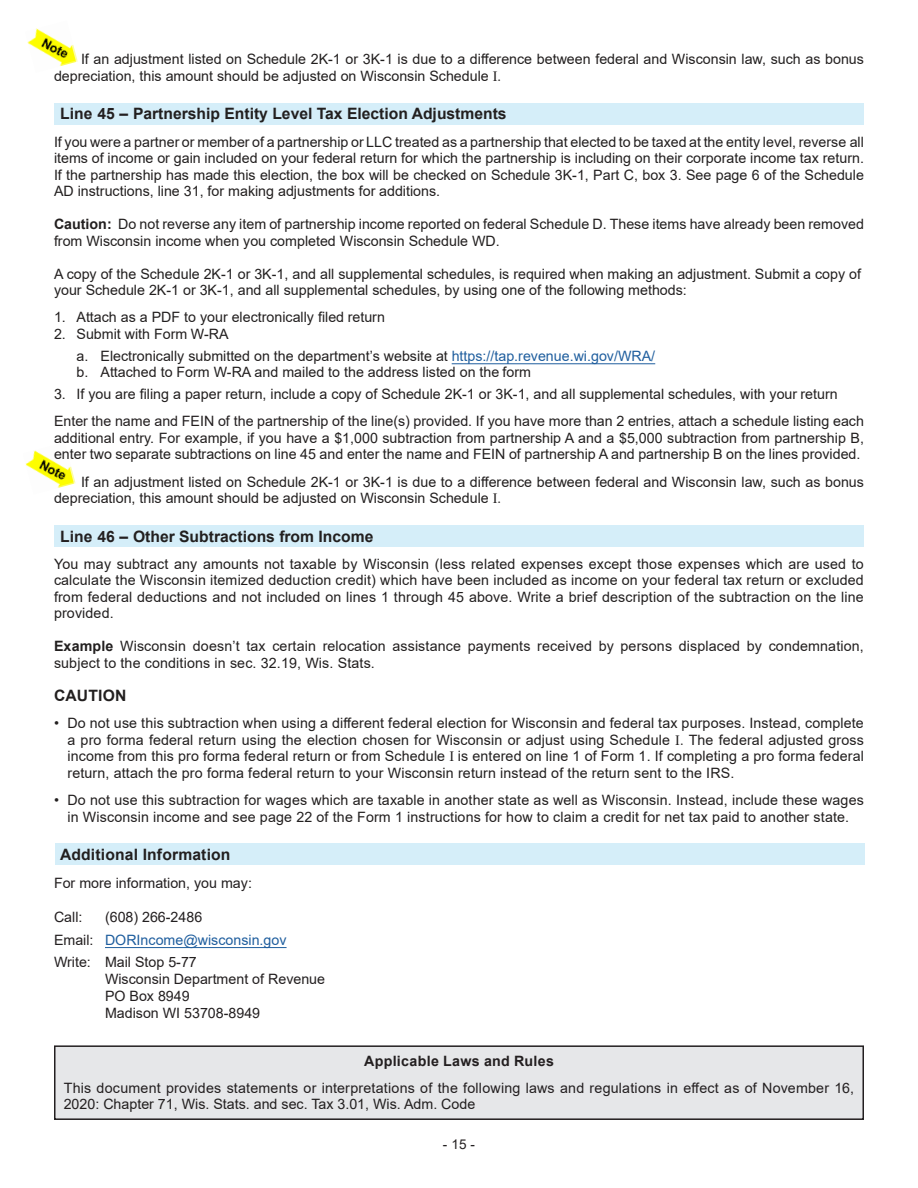
<style>
.page{position:relative;width:918px;height:1188px;background:#fff}
.page>*{position:absolute;margin:0;border:0;box-sizing:border-box;transform-origin:0 0}
.Body_Text{font:700 15.6px "Arial";color:#221f1f}
.Body_Text-2{font:14.25px/16.5px "Arial";color:#221f1f}
.Body_Text-3{font:14.25px/15.8px "Arial";color:#231f20}
.t1{font:14.25px "Arial";color:#1f5e9e}
.t2{font:700 14.25px "Arial";letter-spacing:.02em;color:#231f20}
.t3{font:13.5px "Arial";color:#231f20}
.s1{font-family:"Times New Roman"}
.s2{color:#231f20}
.s3{font-weight:700}
.s4{color:#1f5e9e}
.s5{color:#221f1f}
</style>
<div class="page">
<div style="left:56px;top:843px;width:810px;height:22px;background:#d5eef9"></div>
<div style="left:54px;top:525px;width:810px;height:22px;background:#d5eef9"></div>
<img style="left:25px;top:450px;width:51px;height:38px">
<div style="left:54px;top:104px;width:810px;height:21px;background:#d5eef9"></div>
<img style="left:27px;top:28px;width:51px;height:38px">
<hr style="left:452px;top:363px;width:203px;height:1px;background:#1f5e9e">
<hr style="left:105px;top:947px;width:182px;height:1px;background:#1f5e9e">
<div style="left:55px;top:1046px;width:808px;height:73px;background:#e6e7e9"></div>
<div style="left:54px;top:1045px;width:810px;height:75px;border:2px solid #231f20"></div>
<p class="Body_Text-2" style="left:54px;top:51px;width:811px;text-indent:27px">If an adjustment listed on Schedule 2K-1 or 3K-1 is due to a difference between federal and Wisconsin law, such as bonus depreciation, this amount should be adjusted on Wisconsin Schedule <span class="s1">I.</span></p>
<p class="Body_Text" style="left:60px;top:103px;width:448px"><span class="s2">Line 45 –</span> Partnership Entity Level Tax Election Adjustments</p>
<p class="Body_Text-2" style="left:54px;top:133px;width:811px;text-align:justify">If you were a partner or member of a partnership or LLC treated as a partnership that elected to be taxed at the entity level, reverse all items of income or gain included on your federal return for which the partnership is including on their corporate income tax return.<br>If the partnership has made this election, the box will be checked on Schedule 3K-1, Part C, box 3. See page 6 of the Schedule AD instructions, line 31, for making adjustments for additions.</p>
<p class="Body_Text-2" style="left:54px;top:216px;width:811px"><span class="s3">Caution:</span> Do not reverse any item of partnership income reported on federal Schedule D. These items have already been removed from Wisconsin income when you completed Wisconsin Schedule WD.</p>
<p class="Body_Text-2" style="left:54px;top:265px;width:809px">A copy of the Schedule 2K-1 or 3K-1, and all supplemental schedules, is required when making an adjustment. Submit a copy of your Schedule 2K-1 or 3K-1, and all supplemental schedules, by using one of the following methods:</p>
<p class="Body_Text-2" style="left:54px;top:309px;width:332px">1. Attach as a PDF to your electronically filed return</p>
<p class="Body_Text-2" style="left:54px;top:326px;width:176px">2. Submit with Form W-RA</p>
<p class="Body_Text-2" style="left:77px;top:347px;width:580px">a. Electronically submitted on the department’s website at <span class="s4">https://tap.revenue.wi.gov/WRA/</span></p>
<p class="Body_Text-2" style="left:76px;top:364px;width:456px"><span class="s2">b.</span> Attached to Form W-RA and mailed to the address listed on the form</p>
<p class="Body_Text-2" style="left:54px;top:386px;width:785px">3. If you are filing a paper return, include a copy of Schedule 2K-1 or 3K-1, and all supplemental schedules, with your return</p>
<p class="Body_Text-2" style="left:54px;top:413px;width:811px;text-align:justify"><span class="s2">Enter the name and FEIN of the partnership of the line(s) provided.</span> If you have more than 2 entries, attach a schedule listing each additional entry. For example, if you have a $1,000 subtraction from partnership A and a $5,000 subtraction from partnership B, enter two separate subtractions on line 45 and enter the name and FEIN of partnership A and partnership B on the lines provided.</p>
<p class="Body_Text-2" style="left:54px;top:473px;width:811px;text-indent:27px">If an adjustment listed on Schedule 2K-1 or 3K-1 is due to a difference between federal and Wisconsin law, such as bonus depreciation, this amount should be adjusted on Wisconsin Schedule <span class="s1">I.</span></p>
<p class="Body_Text" style="left:60px;top:525px;width:315px"><span class="s2">Line 46 –</span> Other Subtractions from Income</p>
<p class="Body_Text-2" style="left:54px;top:556px;width:811px;text-align:justify">You may subtract any amounts not taxable by Wisconsin (less related expenses except those expenses which are used to calculate the Wisconsin itemized deduction credit) which have been included as income on your federal tax return or excluded from federal deductions and not included on lines 1 through 45 above. Write a brief description of the subtraction on the line provided.</p>
<p class="Body_Text-2" style="left:54px;top:638px;width:811px"><span class="s3">Example</span> Wisconsin doesn’t tax certain relocation assistance payments received by persons displaced by condemnation, subject to the conditions in sec. 32.19, Wis. Stats.</p>
<p class="Body_Text" style="left:54px;top:685px;width:74px">CAUTION</p>
<p class="Body_Text-2" style="left:68px;top:715px;width:798px;text-align:justify;text-indent:-14px">• Do not use this subtraction when using a different federal election for Wisconsin and federal tax purposes. Instead, complete a pro forma federal return using the election chosen for Wisconsin or adjust using Schedule <span class="s1">I.</span> The federal adjusted gross income from this pro forma federal return or from Schedule <span class="s1">I</span> is entered on line 1 of Form 1. If completing a pro forma federal return, attach the pro forma federal return to your Wisconsin return instead of the return sent to the IRS.</p>
<p class="Body_Text-2" style="left:54px;top:792px;width:811px;text-align:center">• Do not use this subtraction for wages which are taxable in another state as well as Wisconsin. Instead, include these wages in Wisconsin income and see page 22 of the Form 1 instructions for how to claim a credit for net tax paid to another state.</p>
<p class="Body_Text" style="left:60px;top:844px;width:172px">Additional Information</p>
<p class="Body_Text-3" style="left:54px;top:875px;width:199px">For more information, you may:</p>
<p class="Body_Text-3" style="left:54px;top:909px;width:30px">Call:</p>
<p class="Body_Text-3" style="left:105px;top:909px;width:99px">(608) 266-2486</p>
<p class="t1" style="left:54px;top:930px;width:234px"><span class="s2">Email:</span> DORIncome@wisconsin.gov</p>
<p class="Body_Text-3" style="left:54px;top:954px;width:144px">Write: Mail Stop 5-77</p>
<p class="Body_Text-3" style="left:105px;top:971px;width:222px">Wisconsin Department of Revenue</p>
<p class="Body_Text-3" style="left:105px;top:988px;width:86px">PO Box 8949</p>
<p class="Body_Text-3" style="left:105px;top:1005px;width:157px">Madison WI 53708-8949</p>
<p class="t2" style="left:364px;top:1051px;width:191px">Applicable Laws and Rules</p>
<p class="Body_Text-3" style="left:64px;top:1080px;width:792px">This document provides statements or interpretations of the following laws and regulations in effect as of November 16,<br>2020: <span class="s5">Chapter 71, Wis. Stats. and sec. Tax 3.01, Wis. Adm. Code</span></p>
<p class="t3" style="left:443px;top:1135px;width:34px">- 15 -</p>
</div>
